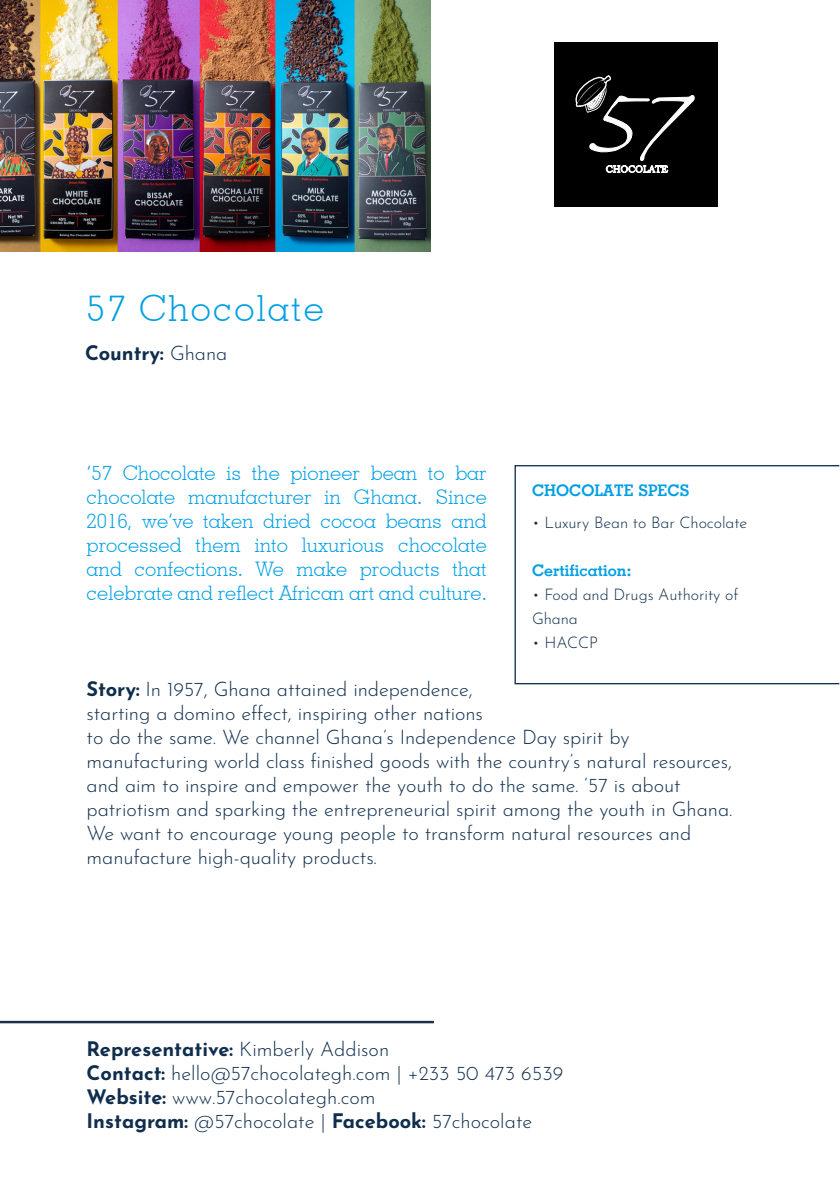
<style>
.page{position:relative;width:840px;height:1191px;background:#fff}
.page>*{position:absolute;margin:0;border:0;box-sizing:border-box;transform-origin:0 0}
.t1{font:300 36px "Geometric Slab 703 BT";letter-spacing:.06em;color:#009fe3}
.Text_Body_Swiss{font:300 20px/24px "Josefin Sans";letter-spacing:-.005em;color:#0f2d4c}
.t2{font:300 20px/24px "Geometric Slab 703 BT";color:#009fe3;text-align:justify}
.Text_Body_Swiss-2{font:700 20px "Josefin Sans";color:#0f2d4c}
.Text_Body_Swiss-3{font:300 16px/24px "Josefin Sans";letter-spacing:-.005em;color:#0f2d4c}
.Text_Body_Swiss-4{font:700 16px "Geometric Slab 703 BT";color:#009fe3}
.s1{font-weight:300}
.s2{font-weight:700}
</style>
<div class="page">
<svg style="left:554px;top:43px;width:162px;height:164px;background:#0f0f0f"></svg>
<hr style="left:0;top:1020px;width:433px;height:3px;background:#1a2e4c">
<div style="left:514px;top:465px;width:325px;height:219px;border:1px solid #0f2d4c"></div>
<img style="left:0;top:0;width:430px;height:251px">
<p class="t1" style="left:87px;top:286px;width:239px">57 Chocolate</p>
<p class="Text_Body_Swiss-2" style="left:85px;top:338px;width:144px">Country: <span class="s1">Ghana</span></p>
<p class="t2" style="left:87px;top:461px;width:401px">‘57 Chocolate is the pioneer bean to bar chocolate manufacturer in Ghana. Since 2016, we’ve taken dried cocoa beans and processed them into luxurious chocolate and confections. We make products that celebrate and reflect African art and culture.</p>
<p class="Text_Body_Swiss-4" style="left:531px;top:481px;width:159px">CHOCOLATE SPECS</p>
<p class="Text_Body_Swiss-3" style="left:531px;top:509px;width:217px">• Luxury Bean to Bar Chocolate</p>
<p class="Text_Body_Swiss-4" style="left:531px;top:561px;width:101px">Certification:</p>
<p class="Text_Body_Swiss-3" style="left:531px;top:581px;width:208px">• Food and Drugs Authority of<br>Ghana</p>
<p class="Text_Body_Swiss-3" style="left:531px;top:629px;width:67px">• HACCP</p>
<p class="Text_Body_Swiss" style="left:87px;top:675px;width:647px"><span class="s2">Story:</span> In 1957, Ghana attained independence,<br>starting a domino effect, inspiring other nations<br>to do the same. We channel Ghana’s Independence Day spirit by manufacturing world class finished goods with the country’s natural resources, and aim to inspire and empower the youth to do the same. ‘57 is about patriotism and sparking the entrepreneurial spirit among the youth in Ghana.<br>We want to encourage young people to transform natural resources and manufacture high-quality products.</p>
<p class="Text_Body_Swiss-2" style="left:87px;top:1034px;width:304px">Representative: <span class="s1">Kimberly Addison</span></p>
<p class="Text_Body_Swiss" style="left:87px;top:1059px;width:478px"><span class="s2">Contact:</span> hello@57chocolategh.com | +233 50 473 6539</p>
<p class="Text_Body_Swiss" style="left:87px;top:1083px;width:290px"><span class="s2">Website:</span> www.57chocolategh.com</p>
<p class="Text_Body_Swiss" style="left:87px;top:1107px;width:447px"><span class="s2">Instagram:</span> @57chocolate | <span class="s2">Facebook:</span> 57chocolate</p>
</div>
